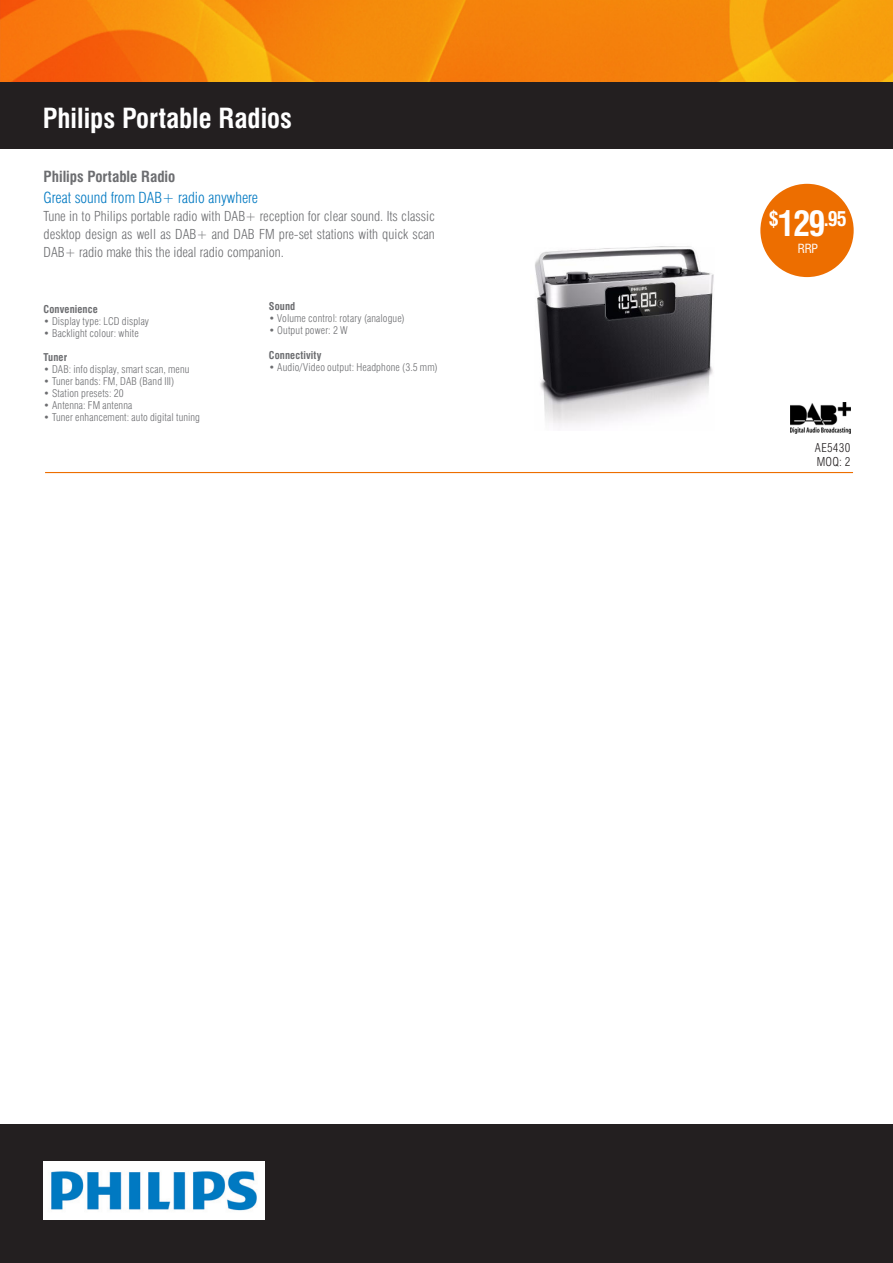
<style>
.page{position:relative;width:893px;height:1263px;background:#fff}
.page>*{position:absolute;margin:0;border:0;box-sizing:border-box;transform-origin:0 0}
.t1{font:700 condensed 27px "Swiss 721 BT";color:#fff}
.t2{font:700 condensed 19.95px "Swiss 721 BT";color:#fff}
.t3{font:300 condensed 15px "Swiss 721 BT";color:#0079c2}
.t4{font:700 condensed 15px "Swiss 721 BT";color:#6c6d70}
.t5{font:300 condensed 13.5px/18px "Swiss 721 BT";color:#6c6d70;text-align:justify}
.t6{font:condensed 12.3px "Swiss 721 BT";color:#fff}
.t7{font:300 condensed 12px/14.4px "Swiss 721 BT";letter-spacing:.025em;color:#231f20}
.t8{font:300 condensed 10.5px "Swiss 721 BT";letter-spacing:.015em;color:#6c6d70}
.t9{font:700 condensed 10.5px "Swiss 721 BT";letter-spacing:.01em;color:#6c6d70}
.s1{font-size:34.2px}
</style>
<div class="page">
<img style="left:0;top:0;width:893px;height:82px">
<div style="left:0;top:82px;width:893px;height:67px;background:#231f20"></div>
<hr style="left:45px;top:472px;width:808px;height:1px;background:#ed6e00">
<div style="left:760px;top:184px;width:94px;height:93px;background:#ed6e00;border-radius:50%"></div>
<div style="left:0;top:1124px;width:893px;height:139px;background:#231f20"></div>
<img style="left:43px;top:1162px;width:221px;height:57px">
<img style="left:535px;top:246px;width:179px;height:181px">
<img style="left:790px;top:403px;width:61px;height:30px">
<h1 class="t1" style="left:43px;top:102px;width:251px">Philips Portable Radios</h1>
<h3 class="t4" style="left:44px;top:168px;width:133px">Philips Portable Radio</h3>
<h3 class="t3" style="left:44px;top:189px;width:216px">Great sound from DAB+ radio anywhere</h3>
<p class="t5" style="left:44px;top:207px;width:393px">Tune in to Philips portable radio with DAB+ reception for clear sound. Its classic desktop design as well as DAB+ and DAB FM pre-set stations with quick scan DAB+ radio make this the ideal radio companion.</p>
<p class="t9" style="left:44px;top:303px;width:56px">Convenience</p>
<p class="t8" style="left:44px;top:315px;width:107px">• Display type: LCD display</p>
<p class="t8" style="left:44px;top:327px;width:97px">• Backlight colour: white</p>
<p class="t9" style="left:44px;top:351px;width:25px">Tuner</p>
<p class="t8" style="left:44px;top:363px;width:147px">• DAB: info display, smart scan, menu</p>
<p class="t8" style="left:44px;top:375px;width:132px">• Tuner bands: FM, DAB (Band III)</p>
<p class="t8" style="left:44px;top:387px;width:82px">• Station presets: 20</p>
<p class="t8" style="left:44px;top:399px;width:90px">• Antenna: FM antenna</p>
<p class="t8" style="left:44px;top:411px;width:158px">• Tuner enhancement: auto digital tuning</p>
<p class="t9" style="left:269px;top:300px;width:28px">Sound</p>
<p class="t8" style="left:269px;top:312px;width:137px">• Volume control: rotary (analogue)</p>
<p class="t8" style="left:269px;top:324px;width:80px">• Output power: 2 W</p>
<p class="t9" style="left:269px;top:348px;width:54px">Connectivity</p>
<p class="t8" style="left:269px;top:360px;width:170px">• Audio/Video output: Headphone (3.5 mm)</p>
<h2 class="t2" style="left:769px;top:207px;width:80px">$<span class="s1">129</span>.95</h2>
<p class="t6" style="left:798px;top:241px;width:22px">RRP</p>
<p class="t7" style="left:815px;top:440px;width:37px">AE5430<br>MOQ: 2</p>
</div>
